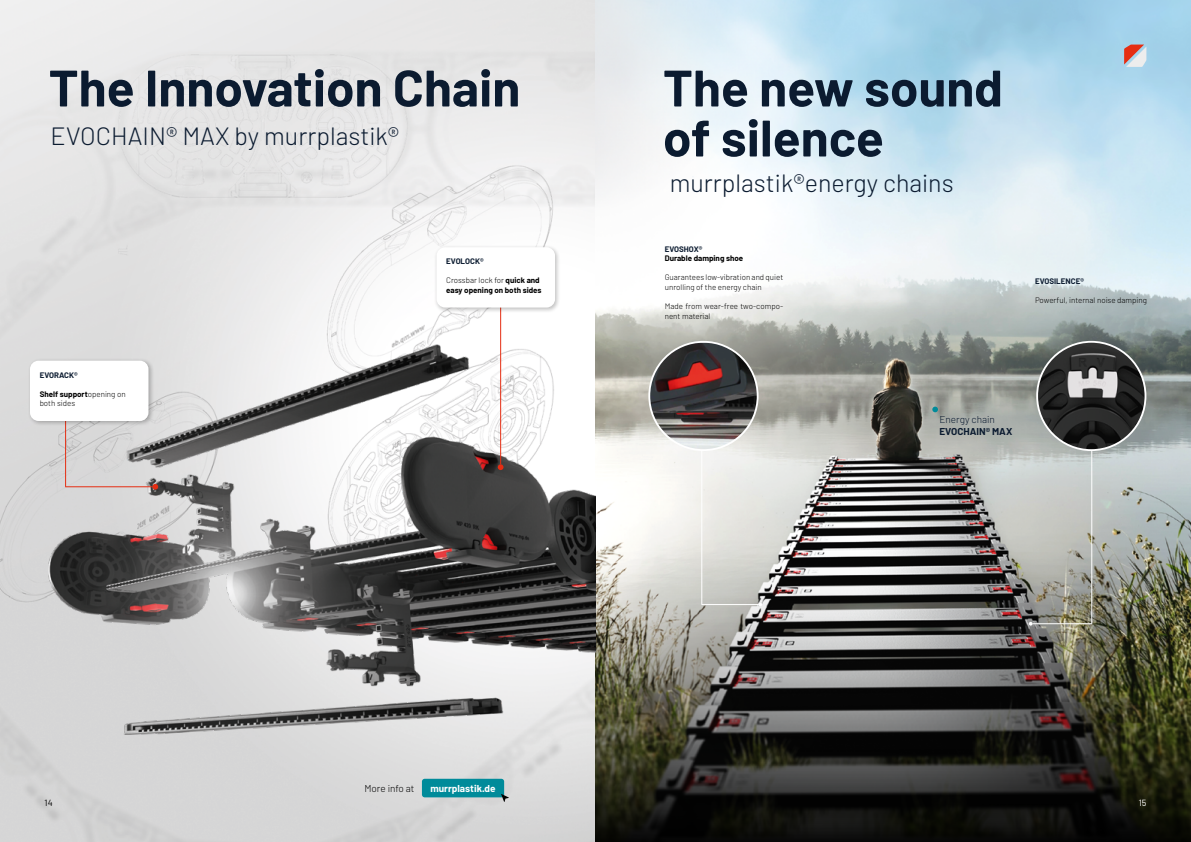
<style>
.page{position:relative;width:1191px;height:842px;background:#fff}
.page>*{position:absolute;margin:0;border:0;box-sizing:border-box;transform-origin:0 0}
.t1{font:700 51.2px/50px "Barlow";color:#0b1b30}
.t2{font:300 25.1px "Barlow";color:#0b1b30}
.t3{font:700 10px "Barlow";color:#fff}
.t4{font:700 10px "Barlow";color:#0b1b30}
.t5{font:300 10px "Barlow";color:#0b1b30}
.t6{font:300 10px "Barlow";color:#000}
.t7{font:9px "Barlow";color:#000}
.t8{font:9px "Barlow";color:#fff}
.t9{font:300 8px/9.6px "Barlow";color:#000}
.t10{font:700 8px/9.6px "Barlow";color:#000}
.t11{font:700 8px "Barlow";color:#0b1b30}
.s1{font-weight:700}
.s2{font-weight:300}
</style>
<div class="page">
<img style="left:0;top:0;width:1191px;height:842px">
<svg style="left:595px;top:544px;width:596px;height:298px;background:#504f48"></svg>
<svg style="left:932px;top:407px;width:6px;height:5px"></svg>
<hr style="left:702px;top:604px;width:56px;height:1px;background:#fff">
<hr style="left:701px;top:429px;width:1px;height:176px;background:#fff">
<svg style="left:758px;top:603px;width:4px;height:3px"></svg>
<img style="left:649px;top:342px;width:108px;height:108px;border-radius:54px">
<div style="left:648px;top:341px;width:110px;height:110px;border:2px solid #fff;border-radius:50%"></div>
<hr style="left:1032px;top:623px;width:59px;height:1px;background:#fff">
<hr style="left:1091px;top:432px;width:1px;height:192px;background:#fff">
<svg style="left:1028px;top:622px;width:4px;height:4px"></svg>
<img style="left:1037px;top:342px;width:108px;height:108px;border-radius:54px">
<div style="left:1036px;top:341px;width:110px;height:110px;border:2px solid #fff;border-radius:50%"></div>
<img style="left:49px;top:344px;width:546px;height:390px">
<hr style="left:500px;top:277px;width:1px;height:187px;background:#e52d12">
<svg style="left:498px;top:464px;width:5px;height:6px"></svg>
<hr style="left:65px;top:486px;width:87px;height:1px;background:#e52d12">
<svg style="left:152px;top:484px;width:6px;height:6px"></svg>
<hr style="left:65px;top:417px;width:1px;height:70px;background:#e52d12">
<div style="left:422px;top:779px;width:82px;height:18px;background:#008b9a;border-radius:3px"></div>
<svg style="left:501px;top:794px;width:8px;height:8px"></svg>
<div style="left:434px;top:245px;width:127px;height:68px;background:#000;opacity:.25"></div>
<div style="left:436px;top:247px;width:119px;height:61px;background:#fff;border-radius:9px"></div>
<div style="left:28px;top:358px;width:126px;height:68px;background:#000;opacity:.25"></div>
<div style="left:30px;top:361px;width:118px;height:60px;background:#fff;border-radius:9px"></div>
<svg style="left:1124px;top:45px;width:22px;height:22px"></svg>
<h1 class="t1" style="left:49px;top:63px;width:473px">The Innovation Chain</h1>
<h2 class="t2" style="left:50px;top:120px;width:350px">EVOCHAIN® MAX by murrplastik®</h2>
<p class="t11" style="left:40px;top:370px;width:40px">EVORACK®</p>
<p class="t9" style="left:40px;top:389px;width:88px"><span class="s1">Shelf support</span>opening on both sides</p>
<p class="t11" style="left:446px;top:256px;width:39px">EVOLOCK®</p>
<p class="t10" style="left:446px;top:276px;width:97px"><span class="s2">Crossbar lock for</span> quick and easy opening on both sides</p>
<h1 class="t1" style="left:663px;top:63px;width:341px">The new sound of silence</h1>
<h2 class="t2" style="left:670px;top:168px;width:285px">murrplastik®energy chains</h2>
<p class="t11" style="left:665px;top:244px;width:39px">EVOSHOX®</p>
<p class="t10" style="left:665px;top:254px;width:80px">Durable damping shoe</p>
<p class="t9" style="left:665px;top:273px;width:120px">Guarantees low-vibration and quiet unrolling of the energy chain</p>
<p class="t9" style="left:665px;top:301px;width:120px">Made from wear-free two-compo&shy;nent material</p>
<p class="t11" style="left:1035px;top:276px;width:50px">EVOSILENCE®</p>
<p class="t9" style="left:1035px;top:295px;width:114px">Powerful, internal noise damping</p>
<p class="t5" style="left:939px;top:413px;width:57px">Energy chain</p>
<p class="t4" style="left:939px;top:425px;width:74px">EVOCHAIN® MAX</p>
<p class="t6" style="left:364px;top:782px;width:52px">More info at</p>
<p class="t3" style="left:430px;top:782px;width:67px">murrplastik.de</p>
<p class="t7" style="left:45px;top:798px;width:10px">14</p>
<p class="t8" style="left:1138px;top:798px;width:9px">15</p>
</div>
